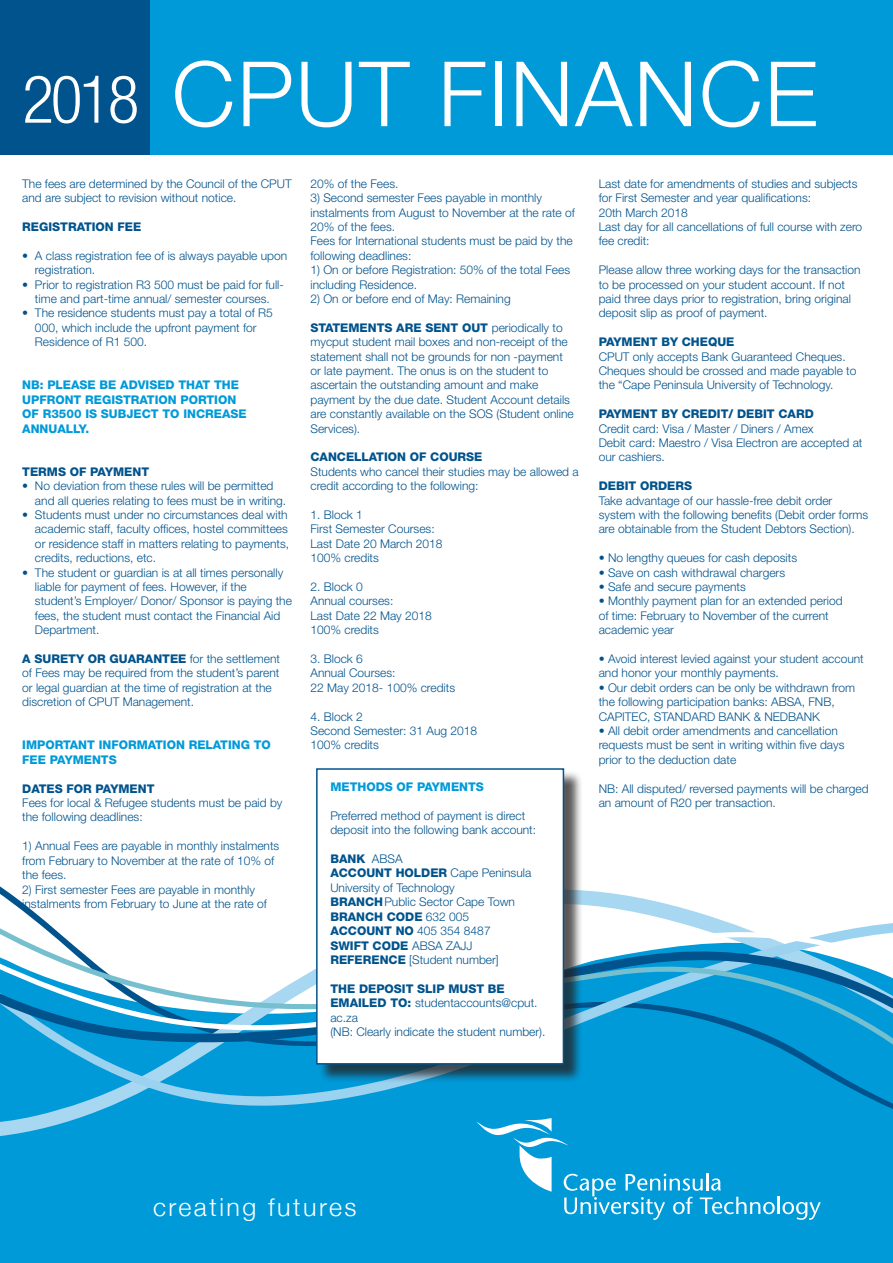
<style>
.page{position:relative;width:893px;height:1263px;background:#fff}
.page>*{position:absolute;margin:0;border:0;box-sizing:border-box;transform-origin:0 0}
.t1{font:300 90.15px "Helvetica Neue";letter-spacing:.02em;color:#fff}
.t2{font:300 condensed 66.3px "Helvetica Neue";color:#fff}
.Table_Header{font:300 25.05px "Helvetica Neue";letter-spacing:.1em;color:#fff}
.t3{font:300 12px/14.4px "Helvetica Neue LT Std";color:#00538d}
.t4{font:800 12px/14.4px "Helvetica Neue LT Std";color:#00538d}
.t5{font:800 12px/14.4px "Helvetica Neue LT Std";color:#009ad9}
.s1{font-weight:800}
.s2{font-weight:300}
</style>
<div class="page">
<div style="left:145px;top:0;width:748px;height:155px;background:#009ad9"></div>
<div style="left:0;top:1156px;width:893px;height:107px;background:#009ad9"></div>
<div style="left:0;top:1142px;width:893px;height:14px;background:#009ad9"></div>
<div style="left:0;top:1116px;width:893px;height:26px;background:#009ad9"></div>
<svg style="left:0;top:886px;width:893px;height:230px;fill:#009ad9"></svg>
<svg style="left:0;top:905px;width:893px;height:148px"></svg>
<svg style="left:476px;top:1118px;width:345px;height:102px"></svg>
<div style="left:0;top:0;width:149px;height:155px;background:#00538d"></div>
<div style="left:318px;top:770px;width:265px;height:313px;background:#231f20;opacity:.75"></div>
<div style="left:317px;top:769px;width:246px;height:295px;background:#fff"></div>
<div style="left:316px;top:768px;width:248px;height:296px;border:2px solid #00538d"></div>
<p class="t2" style="left:22px;top:61px;width:119px">2018</p>
<p class="t1" style="left:172px;top:21px;width:648px">CPUT FINANCE</p>
<p class="t3" style="left:22px;top:176px;width:271px">The fees are determined by the Council of the CPUT and are subject to revision without notice.</p>
<p class="t4" style="left:22px;top:219px;width:121px">REGISTRATION FEE</p>
<p class="t3" style="left:35px;top:248px;width:254px;text-indent:-13px">• A class registration fee of is always payable upon registration.</p>
<p class="t3" style="left:22px;top:277px;width:263px;text-align:center">• Prior to registration R3 500 must be paid for full&shy;time and part-time annual/ semester courses.</p>
<p class="t3" style="left:35px;top:306px;width:239px;text-indent:-13px">• The residence students must pay a total of R5<br>000, which include the upfront payment for<br>Residence of R1 500.</p>
<p class="t5" style="left:22px;top:378px;width:226px">NB: PLEASE BE ADVISED THAT THE<br>UPFRONT REGISTRATION PORTION<br>OF R3500 IS SUBJECT TO INCREASE<br>ANNUALLY.</p>
<p class="t4" style="left:22px;top:464px;width:128px">TERMS OF PAYMENT</p>
<p class="t3" style="left:35px;top:478px;width:253px;text-indent:-13px">• No deviation from these rules will be permitted and all queries relating to fees must be in writing.</p>
<p class="t3" style="left:35px;top:507px;width:256px;text-indent:-13px">• Students must under no circumstances deal with academic staff, faculty offices, hostel committees or residence staff in matters relating to payments, credits, reductions, etc.</p>
<p class="t3" style="left:35px;top:565px;width:258px;text-indent:-13px">• The student or guardian is at all times personally liable for payment of fees. However, if the student’s Employer/ Donor/ Sponsor is paying the fees, the student must contact the Financial Aid Department.</p>
<p class="t3" style="left:22px;top:651px;width:259px"><span class="s1">A SURETY OR GUARANTEE</span> for the settlement of Fees may be required from the student’s parent or legal guardian at the time of registration at the discretion of CPUT Management.</p>
<p class="t5" style="left:22px;top:738px;width:250px">IMPORTANT INFORMATION RELATING TO<br>FEE PAYMENTS</p>
<p class="t4" style="left:22px;top:781px;width:134px">DATES FOR PAYMENT</p>
<p class="t3" style="left:22px;top:795px;width:262px">Fees for local &amp; Refugee students must be paid by the following deadlines:</p>
<p class="t3" style="left:22px;top:838px;width:259px">1) Annual Fees are payable in monthly instalments from February to November at the rate of 10% of the fees.</p>
<p class="t3" style="left:22px;top:882px;width:246px">2) First semester Fees are payable in monthly instalments from February to June at the rate of</p>
<p class="t3" style="left:310px;top:176px;width:90px">20% of the Fees.</p>
<p class="t3" style="left:310px;top:190px;width:266px">3) Second semester Fees payable in monthly instalments from August to November at the rate of<br>20% of the fees.</p>
<p class="t3" style="left:310px;top:234px;width:264px">Fees for International students must be paid by the following deadlines:</p>
<p class="t3" style="left:310px;top:262px;width:261px">1) On or before Registration: 50% of the total Fees including Residence.</p>
<p class="t3" style="left:310px;top:291px;width:202px">2) On or before end of May: Remaining</p>
<p class="t3" style="left:310px;top:320px;width:265px"><span class="s1">STATEMENTS ARE SENT OUT</span> periodically to mycput student mail boxes and non-receipt of the statement shall not be grounds for non -payment or late payment. The onus is on the student to ascertain the outstanding amount and make payment by the due date. Student Account details are constantly available on the SOS (Student online Services).</p>
<p class="t4" style="left:310px;top:450px;width:174px">CANCELLATION OF COURSE</p>
<p class="t3" style="left:310px;top:464px;width:270px">Students who cancel their studies may be allowed a credit according to the following:</p>
<p class="t3" style="left:310px;top:507px;width:54px">1. Block 1</p>
<p class="t3" style="left:310px;top:522px;width:126px">First Semester Courses:</p>
<p class="t3" style="left:310px;top:536px;width:134px">Last Date 20 March 2018</p>
<p class="t3" style="left:310px;top:550px;width:70px">100% credits</p>
<p class="t3" style="left:310px;top:579px;width:54px">2. Block 0</p>
<p class="t3" style="left:310px;top:594px;width:84px">Annual courses:</p>
<p class="t3" style="left:310px;top:608px;width:123px">Last Date 22 May 2018</p>
<p class="t3" style="left:310px;top:622px;width:70px">100% credits</p>
<p class="t3" style="left:310px;top:651px;width:54px">3. Block 6</p>
<p class="t3" style="left:310px;top:666px;width:87px">Annual Courses:</p>
<p class="t3" style="left:310px;top:680px;width:146px">22 May 2018- 100% credits</p>
<p class="t3" style="left:310px;top:709px;width:54px">4. Block 2</p>
<p class="t3" style="left:310px;top:723px;width:168px">Second Semester: 31 Aug 2018</p>
<p class="t3" style="left:310px;top:738px;width:70px">100% credits</p>
<p class="t5" style="left:330px;top:779px;width:155px">METHODS OF PAYMENTS</p>
<p class="t3" style="left:330px;top:808px;width:207px">Preferred method of payment is direct deposit into the following bank account:</p>
<p class="t4" style="left:330px;top:851px;width:74px">BANK <span class="s2">ABSA</span></p>
<p class="t3" style="left:330px;top:866px;width:202px"><span class="s1">ACCOUNT HOLDER</span> Cape Peninsula<br>University of Technology</p>
<p class="t3" style="left:330px;top:894px;width:186px"><span class="s1">BRANCH</span>Public Sector Cape Town</p>
<p class="t4" style="left:330px;top:909px;width:140px">BRANCH CODE <span class="s2">632 005</span></p>
<p class="t3" style="left:330px;top:923px;width:162px"><span class="s1">ACCOUNT NO</span> 405 354 8487</p>
<p class="t4" style="left:330px;top:938px;width:144px">SWIFT CODE <span class="s2">ABSA ZAJJ</span></p>
<p class="t3" style="left:330px;top:952px;width:170px"><span class="s1">REFERENCE</span> [Student number]</p>
<p class="t4" style="left:330px;top:981px;width:209px">THE DEPOSIT SLIP MUST BE<br>EMAILED TO: <span class="s2">studentaccounts@cput. ac.za</span></p>
<p class="t3" style="left:330px;top:1024px;width:217px">(NB: Clearly indicate the student number).</p>
<p class="t3" style="left:599px;top:176px;width:260px">Last date for amendments of studies and subjects for First Semester and year qualifications:</p>
<p class="t3" style="left:599px;top:205px;width:91px">20th March 2018</p>
<p class="t3" style="left:599px;top:219px;width:265px">Last day for all cancellations of full course with zero fee credit:</p>
<p class="t3" style="left:599px;top:262px;width:263px">Please allow three working days for the transaction to be processed on your student account. If not paid three days prior to registration, bring original deposit slip as proof of payment.</p>
<p class="t4" style="left:599px;top:335px;width:137px">PAYMENT BY CHEQUE</p>
<p class="t3" style="left:599px;top:349px;width:259px">CPUT only accepts Bank Guaranteed Cheques.<br>Cheques should be crossed and made payable to the “Cape Peninsula University of Technology.</p>
<p class="t4" style="left:599px;top:407px;width:217px">PAYMENT BY CREDIT/ DEBIT CARD</p>
<p class="t3" style="left:599px;top:421px;width:217px">Credit card: Visa / Master / Diners / Amex</p>
<p class="t3" style="left:599px;top:435px;width:265px">Debit card: Maestro / Visa Electron are accepted at our cashiers.</p>
<p class="t4" style="left:599px;top:479px;width:95px">DEBIT ORDERS</p>
<p class="t3" style="left:599px;top:493px;width:271px">Take advantage of our hassle-free debit order system with the following benefits (Debit order forms are obtainable from the Student Debtors Section).</p>
<p class="t3" style="left:599px;top:550px;width:200px">• No lengthy queues for cash deposits</p>
<p class="t3" style="left:599px;top:565px;width:188px">• Save on cash withdrawal chargers</p>
<p class="t3" style="left:599px;top:579px;width:149px">• Safe and secure payments</p>
<p class="t3" style="left:599px;top:594px;width:246px">• Monthly payment plan for an extended period of time: February to November of the current academic year</p>
<p class="t3" style="left:599px;top:651px;width:267px">• Avoid interest levied against your student account and honor your monthly payments.</p>
<p class="t3" style="left:599px;top:680px;width:258px">• Our debit orders can be only be withdrawn from the following participation banks: ABSA, FNB,<br>CAPITEC, STANDARD BANK &amp; NEDBANK</p>
<p class="t3" style="left:599px;top:723px;width:247px">• All debit order amendments and cancellation requests must be sent in writing within five days prior to the deduction date</p>
<p class="t3" style="left:599px;top:781px;width:272px">NB: All disputed/ reversed payments will be charged an amount of R20 per transaction.</p>
<p class="Table_Header" style="left:153px;top:1187px;width:205px">creating futures</p>
</div>
